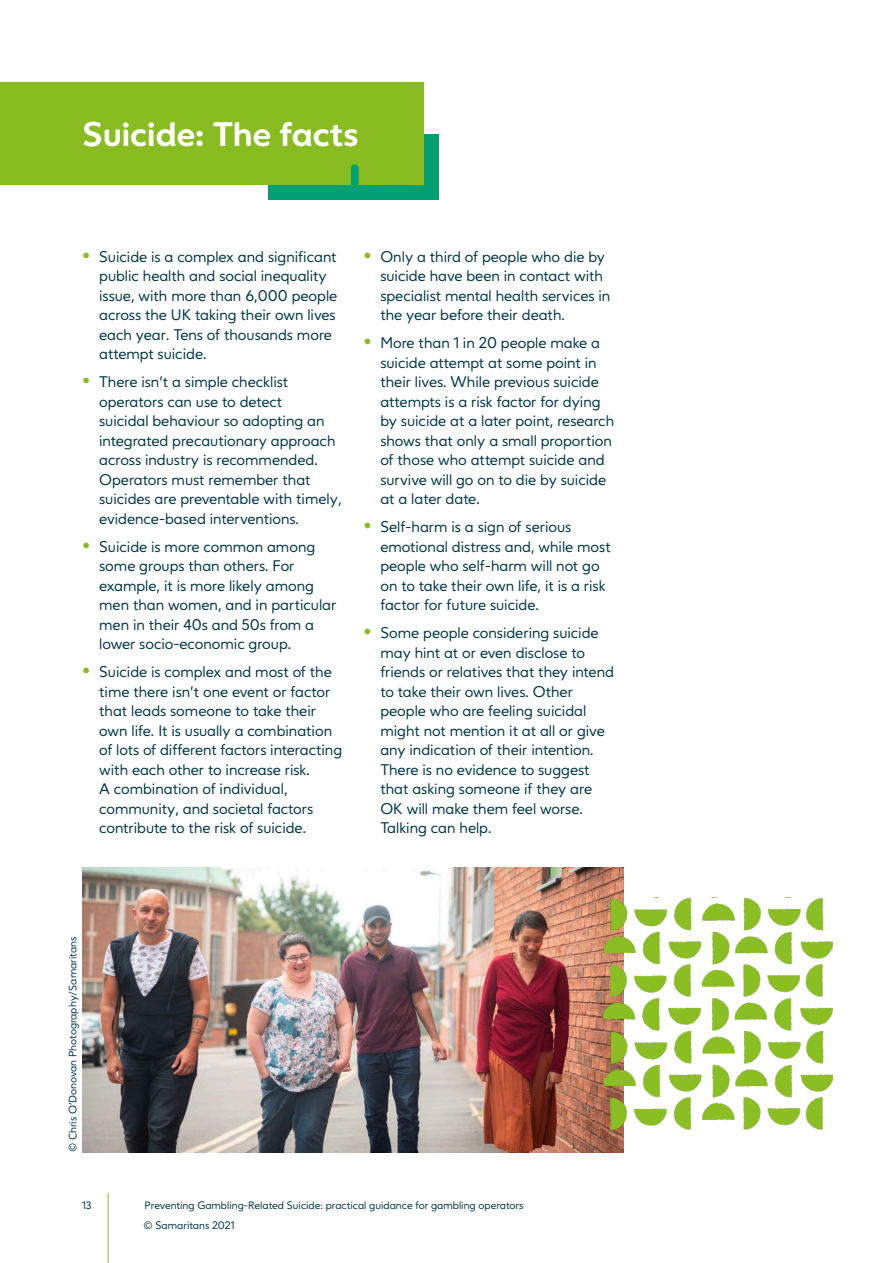
<style>
.page{position:relative;width:893px;height:1263px;background:#fff}
.page>*{position:absolute;margin:0;border:0;box-sizing:border-box;transform-origin:0 0}
.t1{font:700 33px "Varah";letter-spacing:-.01em;color:#fff}
.t2{font:15px/19.5px "Varah";color:#003847}
.t3{font:10.5px/20.2px "Varah";color:#003847}
.s1{font-weight:700;font-size:21px;color:#88bc20}
</style>
<div class="page">
<hr style="left:108px;top:1193px;width:1px;height:70px;background:#88bc20">
<img style="left:82px;top:867px;width:541px;height:285px">
<img style="left:603px;top:898px;width:230px;height:231px">
<div style="left:268px;top:135px;width:171px;height:65px;background:#00a072"></div>
<div style="left:0;top:82px;width:424px;height:103px;background:#88bc20"></div>
<svg style="left:351px;top:164px;width:8px;height:21px"></svg>
<h1 class="t1" style="left:82px;top:114px;width:278px">Suicide: The facts</h1>
<p class="t2" style="left:99px;top:247px;width:240px;text-indent:-17px"><span class="s1">•</span> Suicide is a complex and significant public health and social inequality issue, with more than 6,000 people across the UK taking their own lives each year. Tens of thousands more attempt suicide.</p>
<p class="t2" style="left:99px;top:373px;width:244px;text-indent:-17px"><span class="s1">•</span> There isn’t a simple checklist operators can use to detect<br>suicidal behaviour so adopting an integrated precautionary approach across industry is recommended.<br>Operators must remember that suicides are preventable with timely, evidence-based interventions.</p>
<p class="t2" style="left:99px;top:537px;width:239px;text-indent:-17px"><span class="s1">•</span> Suicide is more common among some groups than others. For example, it is more likely among men than women, and in particular men in their 40s and 50s from a lower socio-economic group.</p>
<p class="t2" style="left:99px;top:663px;width:244px;text-indent:-17px"><span class="s1">•</span> Suicide is complex and most of the time there isn’t one event or factor that leads someone to take their own life. It is usually a combination of lots of different factors interacting with each other to increase risk.<br>A combination of individual, community, and societal factors contribute to the risk of suicide.</p>
<p class="t2" style="left:380px;top:247px;width:231px;text-indent:-17px"><span class="s1">•</span> Only a third of people who die by suicide have been in contact with specialist mental health services in the year before their death.</p>
<p class="t2" style="left:380px;top:334px;width:235px;text-indent:-17px"><span class="s1">•</span> More than 1 in 20 people make a suicide attempt at some point in their lives. While previous suicide attempts is a risk factor for dying by suicide at a later point, research shows that only a small proportion of those who attempt suicide and survive will go on to die by suicide at a later date.</p>
<p class="t2" style="left:380px;top:518px;width:232px;text-indent:-17px"><span class="s1">•</span> Self-harm is a sign of serious emotional distress and, while most people who self-harm will not go on to take their own life, it is a risk factor for future suicide.</p>
<p class="t2" style="left:380px;top:624px;width:235px;text-indent:-17px"><span class="s1">•</span> Some people considering suicide may hint at or even disclose to friends or relatives that they intend to take their own lives. Other people who are feeling suicidal might not mention it at all or give any indication of their intention.<br>There is no evidence to suggest that asking someone if they are<br>OK will make them feel worse.<br>Talking can help.</p>
<p class="t3" style="left:63px;top:1152px;width:217px;rotate:-90deg">© Chris O’Donovan Photography/Samaritans</p>
<p class="t3" style="left:82px;top:1195px;width:11px">13</p>
<p class="t3" style="left:144px;top:1195px;width:381px">Preventing Gambling-Related Suicide: practical guidance for gambling operators © Samaritans 2021</p>
</div>
